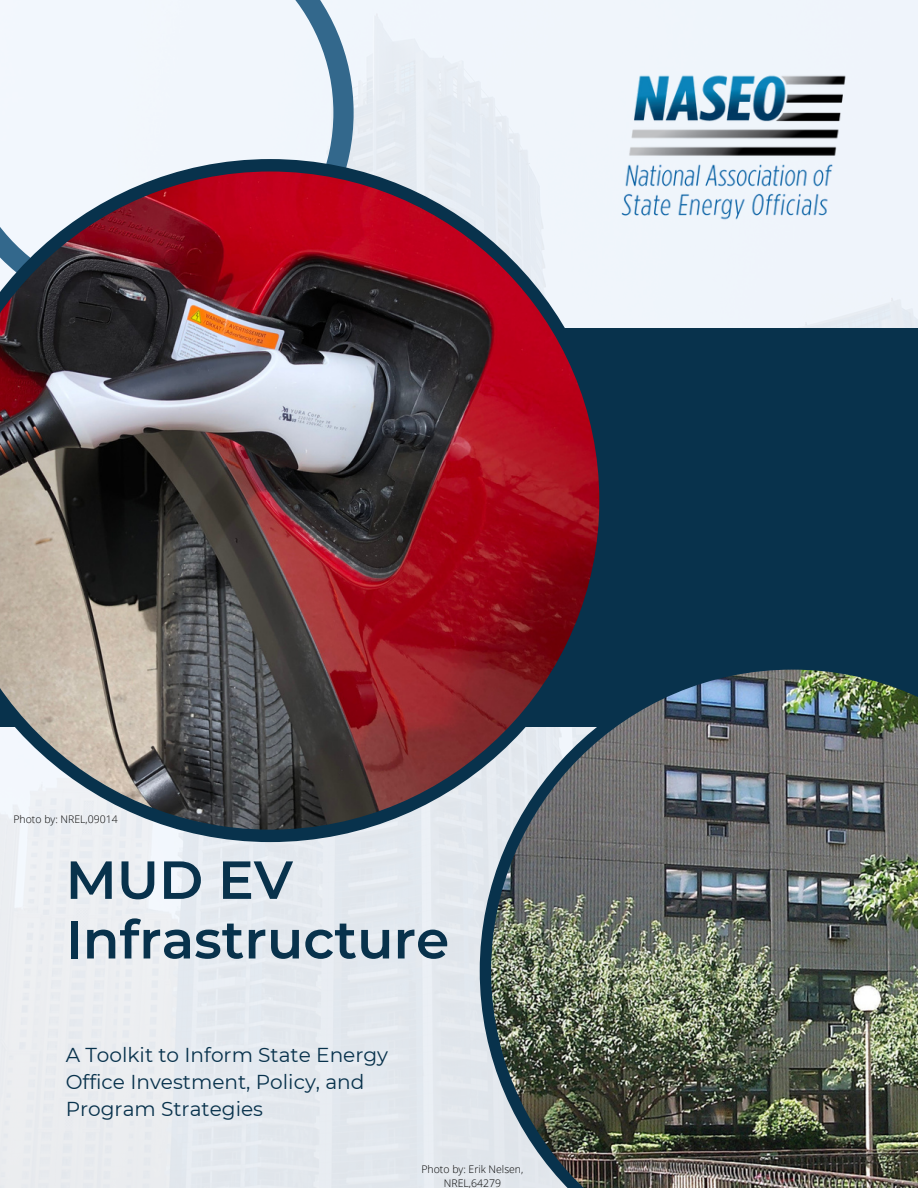
<style>
.page{position:relative;width:918px;height:1188px;background:#fff}
.page>*{position:absolute;margin:0;border:0;box-sizing:border-box;transform-origin:0 0}
.t1{font:600 53.55px/59.7px "Montserrat";color:#08324c}
.t2{font:20.1px/27.3px "Montserrat";color:#08324c}
.t3{font:300 10.5px/14px "Open Sans";color:#000;text-align:center}
</style>
<div class="page">
<div style="left:0;top:0;width:354px;height:159px;background:#f1f6fc"></div>
<div style="left:0;top:328px;width:918px;height:398px;background:#08324c"></div>
<img style="left:0;top:159px;width:612px;height:683px">
<img style="left:480px;top:658px;width:438px;height:530px">
<img style="left:593px;top:52px;width:290px;height:192px">
<p class="t3" style="left:14px;top:812px;width:106px">Photo by: NREL,09014</p>
<h1 class="t1" style="left:66px;top:850px;width:385px">MUD EV<br>Infrastructure</h1>
<p class="t2" style="left:66px;top:1041px;width:324px">A Toolkit to Inform State Energy<br>Office Investment, Policy, and<br>Program Strategies</p>
<p class="t3" style="left:422px;top:1162px;width:103px">Photo by: Erik Nelsen,<br>NREL,64279</p>
</div>
